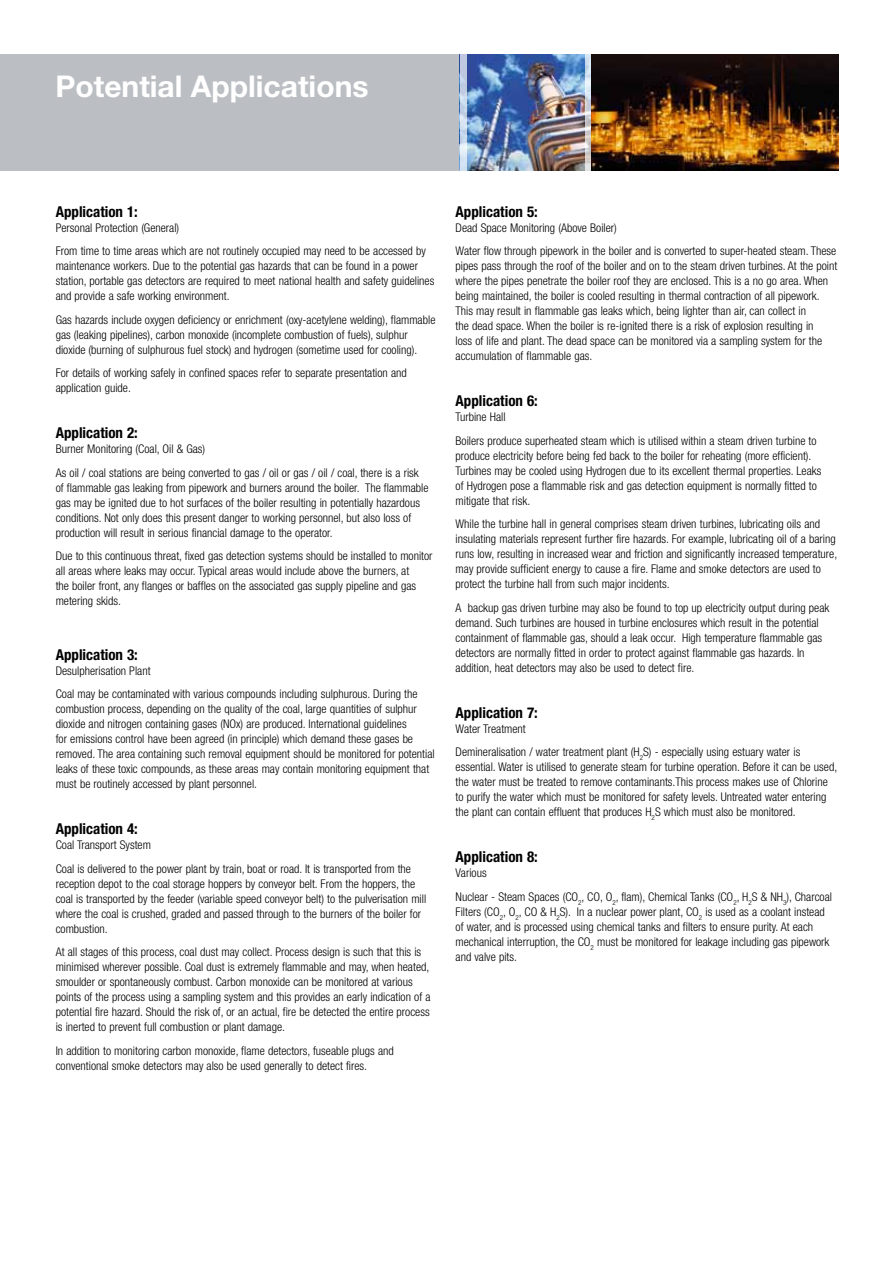
<style>
.page{position:relative;width:893px;height:1263px;background:#fff}
.page>*{position:absolute;margin:0;border:0;box-sizing:border-box;transform-origin:0 0}
.t1{font:700 30px "Helvetica Neue";color:#fff}
.t2{font:700 condensed 15px "Helvetica Neue";color:#000}
.t3{font:300 condensed 12px/15px "Helvetica Neue";color:#000}
</style>
<div class="page">
<div style="left:0;top:54px;width:839px;height:116px;background:#bbbfc3"></div>
<img style="left:467px;top:54px;width:372px;height:116px">
<svg style="left:585px;top:54px;width:7px;height:117px"></svg>
<svg style="left:460px;top:54px;width:7px;height:117px"></svg>
<h1 class="t1" style="left:55px;top:68px;width:315px">Potential Applications</h1>
<p class="t2" style="left:56px;top:202px;width:84px">Application 1:</p>
<p class="t3" style="left:56px;top:215px;width:372px;line-height:23.5px">Personal Protection (General)<br>From time to time areas which are not routinely occupied may need to be accessed by</p>
<p class="t3" style="left:56px;top:258px;width:380px">maintenance workers. Due to the potential gas hazards that can be found in a power station, portable gas detectors are required to meet national health and safety guidelines and provide a safe working environment.</p>
<p class="t3" style="left:56px;top:312px;width:381px">Gas hazards include oxygen deficiency or enrichment (oxy-acetylene welding), flammable gas (leaking pipelines), carbon monoxide (incomplete combustion of fuels), sulphur dioxide (burning of sulphurous fuel stock) and hydrogen (sometime used for cooling).</p>
<p class="t3" style="left:56px;top:365px;width:353px">For details of working safely in confined spaces refer to separate presentation and application guide.</p>
<p class="t2" style="left:56px;top:424px;width:84px">Application 2:</p>
<p class="t3" style="left:56px;top:437px;width:365px;line-height:23.5px">Burner Monitoring (Coal, Oil &amp; Gas)<br>As oil / coal stations are being converted to gas / oil or gas / oil / coal, there is a risk</p>
<p class="t3" style="left:56px;top:480px;width:374px">of flammable gas leaking from pipework and burners around the boiler. The flammable gas may be ignited due to hot surfaces of the boiler resulting in potentially hazardous conditions. Not only does this present danger to working personnel, but also loss of production will result in serious financial damage to the operator.</p>
<p class="t3" style="left:56px;top:548px;width:378px">Due to this continuous threat, fixed gas detection systems should be installed to monitor all areas where leaks may occur. Typical areas would include above the burners, at<br>the boiler front, any flanges or baffles on the associated gas supply pipeline and gas metering skids.</p>
<p class="t2" style="left:56px;top:645px;width:84px">Application 3:</p>
<p class="t3" style="left:56px;top:658px;width:363px;line-height:23.5px">Desulpherisation Plant<br>Coal may be contaminated with various compounds including sulphurous. During the</p>
<p class="t3" style="left:56px;top:701px;width:380px">combustion process, depending on the quality of the coal, large quantities of sulphur dioxide and nitrogen containing gases (NOx) are produced. International guidelines<br>for emissions control have been agreed (in principle) which demand these gases be removed. The area containing such removal equipment should be monitored for potential leaks of these toxic compounds, as these areas may contain monitoring equipment that must be routinely accessed by plant personnel.</p>
<p class="t2" style="left:56px;top:820px;width:84px">Application 4:</p>
<p class="t3" style="left:56px;top:833px;width:357px;line-height:23.5px">Coal Transport System<br>Coal is delivered to the power plant by train, boat or road. It is transported from the</p>
<p class="t3" style="left:56px;top:876px;width:372px">reception depot to the coal storage hoppers by conveyor belt. From the hoppers, the coal is transported by the feeder (variable speed conveyor belt) to the pulverisation mill where the coal is crushed, graded and passed through to the burners of the boiler for combustion.</p>
<p class="t3" style="left:56px;top:944px;width:376px">At all stages of this process, coal dust may collect. Process design is such that this is minimised wherever possible. Coal dust is extremely flammable and may, when heated, smoulder or spontaneously combust. Carbon monoxide can be monitored at various points of the process using a sampling system and this provides an early indication of a potential fire hazard. Should the risk of, or an actual, fire be detected the entire process is inerted to prevent full combustion or plant damage.</p>
<p class="t3" style="left:56px;top:1043px;width:340px">In addition to monitoring carbon monoxide, flame detectors, fuseable plugs and conventional smoke detectors may also be used generally to detect fires.</p>
<p class="t2" style="left:456px;top:202px;width:84px">Application 5:</p>
<p class="t3" style="left:456px;top:215px;width:382px;line-height:23.5px">Dead Space Monitoring (Above Boiler)<br>Water flow through pipework in the boiler and is converted to super-heated steam. These</p>
<p class="t3" style="left:456px;top:258px;width:383px">pipes pass through the roof of the boiler and on to the steam driven turbines. At the point where the pipes penetrate the boiler roof they are enclosed. This is a no go area. When being maintained, the boiler is cooled resulting in thermal contraction of all pipework.<br>This may result in flammable gas leaks which, being lighter than air, can collect in<br>the dead space. When the boiler is re-ignited there is a risk of explosion resulting in<br>loss of life and plant. The dead space can be monitored via a sampling system for the accumulation of flammable gas.</p>
<p class="t2" style="left:456px;top:392px;width:84px">Application 6:</p>
<p class="t3" style="left:456px;top:405px;width:362px;line-height:23.5px">Turbine Hall<br>Boilers produce superheated steam which is utilised within a steam driven turbine to</p>
<p class="t3" style="left:456px;top:448px;width:367px">produce electricity before being fed back to the boiler for reheating (more efficient).<br>Turbines may be cooled using Hydrogen due to its excellent thermal properties. Leaks of Hydrogen pose a flammable risk and gas detection equipment is normally fitted to mitigate that risk.</p>
<p class="t3" style="left:456px;top:516px;width:383px">While the turbine hall in general comprises steam driven turbines, lubricating oils and insulating materials represent further fire hazards. For example, lubricating oil of a baring runs low, resulting in increased wear and friction and significantly increased temperature, may provide sufficient energy to cause a fire. Flame and smoke detectors are used to protect the turbine hall from such major incidents.</p>
<p class="t3" style="left:456px;top:600px;width:375px">A backup gas driven turbine may also be found to top up electricity output during peak demand. Such turbines are housed in turbine enclosures which result in the potential containment of flammable gas, should a leak occur. High temperature flammable gas detectors are normally fitted in order to protect against flammable gas hazards. In addition, heat detectors may also be used to detect fire.</p>
<p class="t2" style="left:456px;top:703px;width:84px">Application 7:</p>
<p class="t3" style="left:456px;top:716px;width:346px;line-height:23.5px">Water Treatment<br>Demineralisation / water treatment plant (H<sub>2</sub>S) - especially using estuary water is</p>
<p class="t3" style="left:456px;top:759px;width:383px">essential. Water is utilised to generate steam for turbine operation. Before it can be used, the water must be treated to remove contaminants.This process makes use of Chlorine to purify the water which must be monitored for safety levels. Untreated water entering the plant can contain effluent that produces H<sub>2</sub>S which must also be monitored.</p>
<p class="t2" style="left:456px;top:848px;width:84px">Application 8:</p>
<p class="t3" style="left:456px;top:861px;width:378px;line-height:23.5px">Various<br>Nuclear - Steam Spaces (CO<sub>2</sub>, CO, O<sub>2</sub>, flam), Chemical Tanks (CO<sub>2</sub>, H<sub>2</sub>S &amp; NH<sub>3</sub>), Charcoal</p>
<p class="t3" style="left:456px;top:904px;width:375px">Filters (CO<sub>2</sub>, O<sub>2</sub>, CO &amp; H<sub>2</sub>S). In a nuclear power plant, CO<sub>2</sub> is used as a coolant instead of water, and is processed using chemical tanks and filters to ensure purity. At each mechanical interruption, the CO<sub>2</sub> must be monitored for leakage including gas pipework and valve pits.</p>
</div>
